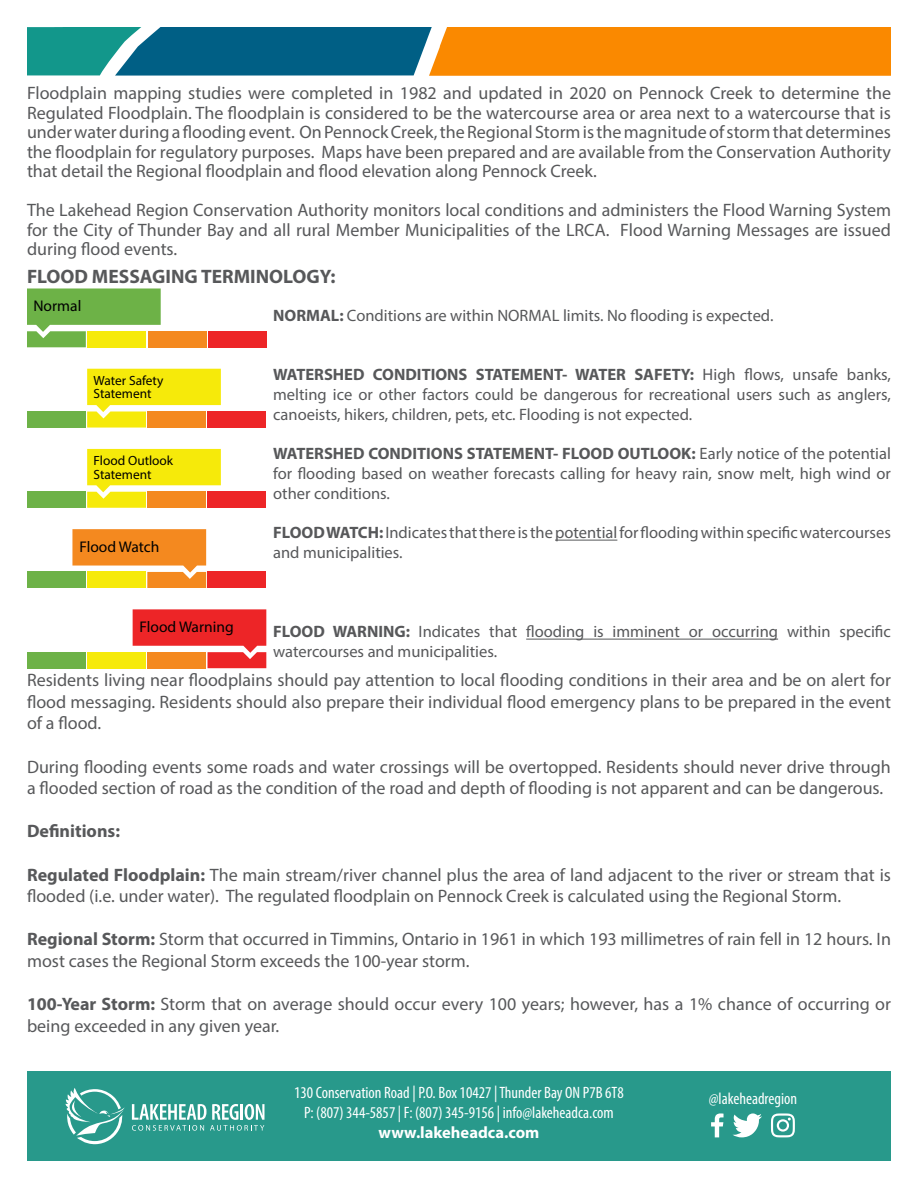
<style>
.page{position:relative;width:918px;height:1188px;background:#fff}
.page>*{position:absolute;margin:0;border:0;box-sizing:border-box;transform-origin:0 0}
.t1{font:700 19.5px "Myriad Pro";color:#57585a}
.t2{font:18px/19.5px "Myriad Pro";color:#57585a}
.t3{font:700 18px "Myriad Pro";color:#57585a}
.t4{font:16.5px/19.8px "Myriad Pro";color:#57585a;text-align:justify}
.t5{font:condensed 16.5px "Myriad Pro";color:#fff}
.t6{font:700 16.5px "Myriad Pro";color:#fff}
.t7{font:15.45px "Myriad Pro";color:#000}
.t8{font:13.35px/13.4px "Myriad Pro";color:#000}
.s1{font-weight:700}
</style>
<div class="page">
<div style="left:27px;top:1071px;width:864px;height:90px;background:#28998b"></div>
<svg style="left:66px;top:1088px;width:58px;height:57px"></svg>
<svg style="left:132px;top:1104px;width:132px;height:27px"></svg>
<svg style="left:711px;top:1113px;width:13px;height:24px"></svg>
<svg style="left:771px;top:1113px;width:24px;height:24px"></svg>
<svg style="left:733px;top:1113px;width:29px;height:24px"></svg>
<svg style="left:27px;top:27px;width:864px;height:48px;background:#8e8144"></svg>
<div style="left:148px;top:331px;width:59px;height:16px;background:#f4891f"></div>
<div style="left:208px;top:331px;width:59px;height:16px;background:#ed2527"></div>
<svg style="left:27px;top:288px;width:134px;height:59px;background:#92c055"></svg>
<div style="left:27px;top:412px;width:59px;height:16px;background:#6db247"></div>
<div style="left:208px;top:412px;width:58px;height:16px;background:#ed2527"></div>
<svg style="left:87px;top:369px;width:134px;height:59px;background:#f6da29"></svg>
<div style="left:27px;top:572px;width:59px;height:16px;background:#6db247"></div>
<div style="left:208px;top:572px;width:58px;height:16px;background:#ed2527"></div>
<svg style="left:72px;top:529px;width:134px;height:59px;background:#f1a336"></svg>
<div style="left:27px;top:492px;width:59px;height:16px;background:#6db247"></div>
<div style="left:208px;top:492px;width:58px;height:16px;background:#ed2527"></div>
<svg style="left:87px;top:449px;width:134px;height:59px;background:#f6da28"></svg>
<div style="left:27px;top:652px;width:59px;height:16px;background:#6db247"></div>
<div style="left:87px;top:652px;width:59px;height:16px;background:#f6ea0a"></div>
<svg style="left:133px;top:609px;width:133px;height:59px;background:#f0503e"></svg>
<hr style="left:555px;top:540px;width:62px;height:1px;background:#57585a">
<hr style="left:526px;top:639px;width:252px;height:1px;background:#57585a">
<p class="t2" style="left:27px;top:83px;width:866px;text-align:justify">Floodplain mapping studies were completed in 1982 and updated in 2020 on Pennock Creek to determine the Regulated Floodplain. The floodplain is considered to be the watercourse area or area next to a watercourse that is under water during a flooding event. On Pennock Creek, the Regional Storm is the magnitude of storm that determines the floodplain for regulatory purposes. Maps have been prepared and are available from the Conservation Authority that detail the Regional floodplain and flood elevation along Pennock Creek.</p>
<p class="t2" style="left:27px;top:200px;width:866px;text-align:justify">The Lakehead Region Conservation Authority monitors local conditions and administers the Flood Warning System for the City of Thunder Bay and all rural Member Municipalities of the LRCA. Flood Warning Messages are issued during flood events.</p>
<p class="t1" style="left:27px;top:263px;width:310px">FLOOD MESSAGING TERMINOLOGY:</p>
<p class="t7" style="left:33px;top:296px;width:49px">Normal</p>
<p class="t8" style="left:94px;top:374px;width:71px">Water Safety<br>Statement</p>
<p class="t8" style="left:94px;top:454px;width:81px">Flood Outlook<br>Statement</p>
<p class="t7" style="left:79px;top:537px;width:82px">Flood Watch</p>
<p class="t7" style="left:140px;top:617px;width:96px">Flood Warning</p>
<p class="t4" style="left:273px;top:305px;width:502px"><span class="s1">NORMAL:</span> Conditions are within NORMAL limits. No flooding is expected.</p>
<p class="t4" style="left:273px;top:364px;width:619px"><span class="s1">WATERSHED CONDITIONS STATEMENT- WATER SAFETY:</span> High flows, unsafe banks, melting ice or other factors could be dangerous for recreational users such as anglers, canoeists, hikers, children, pets, etc. Flooding is not expected.</p>
<p class="t4" style="left:273px;top:444px;width:619px"><span class="s1">WATERSHED CONDITIONS STATEMENT- FLOOD OUTLOOK:</span> Early notice of the potential for flooding based on weather forecasts calling for heavy rain, snow melt, high wind or other conditions.</p>
<p class="t4" style="left:273px;top:523px;width:619px"><span class="s1">FLOOD WATCH:</span> Indicates that there is the potential for flooding within specific watercourses and municipalities.</p>
<p class="t4" style="left:273px;top:622px;width:619px"><span class="s1">FLOOD WARNING:</span> Indicates that flooding is imminent or occurring within specific watercourses and municipalities.</p>
<p class="t2" style="left:27px;top:669px;width:866px;line-height:21.6px;text-align:justify">Residents living near floodplains should pay attention to local flooding conditions in their area and be on alert for flood messaging. Residents should also prepare their individual flood emergency plans to be prepared in the event of a flood.</p>
<p class="t2" style="left:27px;top:756px;width:865px;line-height:21.6px">During flooding events some roads and water crossings will be overtopped. Residents should never drive through a flooded section of road as the condition of the road and depth of flooding is not apparent and can be dangerous.</p>
<p class="t3" style="left:27px;top:820px;width:95px">Definitions:</p>
<p class="t2" style="left:27px;top:864px;width:866px;line-height:21.6px"><span class="s1">Regulated Floodplain:</span> The main stream/river channel plus the area of land adjacent to the river or stream that is flooded (i.e. under water). The regulated floodplain on Pennock Creek is calculated using the Regional Storm.</p>
<p class="t2" style="left:27px;top:928px;width:866px;line-height:21.6px"><span class="s1">Regional Storm:</span> Storm that occurred in Timmins, Ontario in 1961 in which 193 millimetres of rain fell in 12 hours. In most cases the Regional Storm exceeds the 100-year storm.</p>
<p class="t2" style="left:27px;top:993px;width:866px;line-height:21.6px"><span class="s1">100-Year Storm:</span> Storm that on average should occur every 100 years; however, has a 1% chance of occurring or being exceeded in any given year.</p>
<p class="t5" style="left:294px;top:1083px;width:331px">130 Conservation Road | P.O. Box 10427 | Thunder Bay ON P7B 6T8</p>
<p class="t5" style="left:304px;top:1102px;width:311px">P: (807) 344-5857 | F: (807) 345-9156 | info@lakeheadca.com</p>
<p class="t6" style="left:379px;top:1121px;width:162px">www.lakeheadca.com</p>
<p class="t5" style="left:709px;top:1089px;width:90px">@lakeheadregion</p>
</div>
